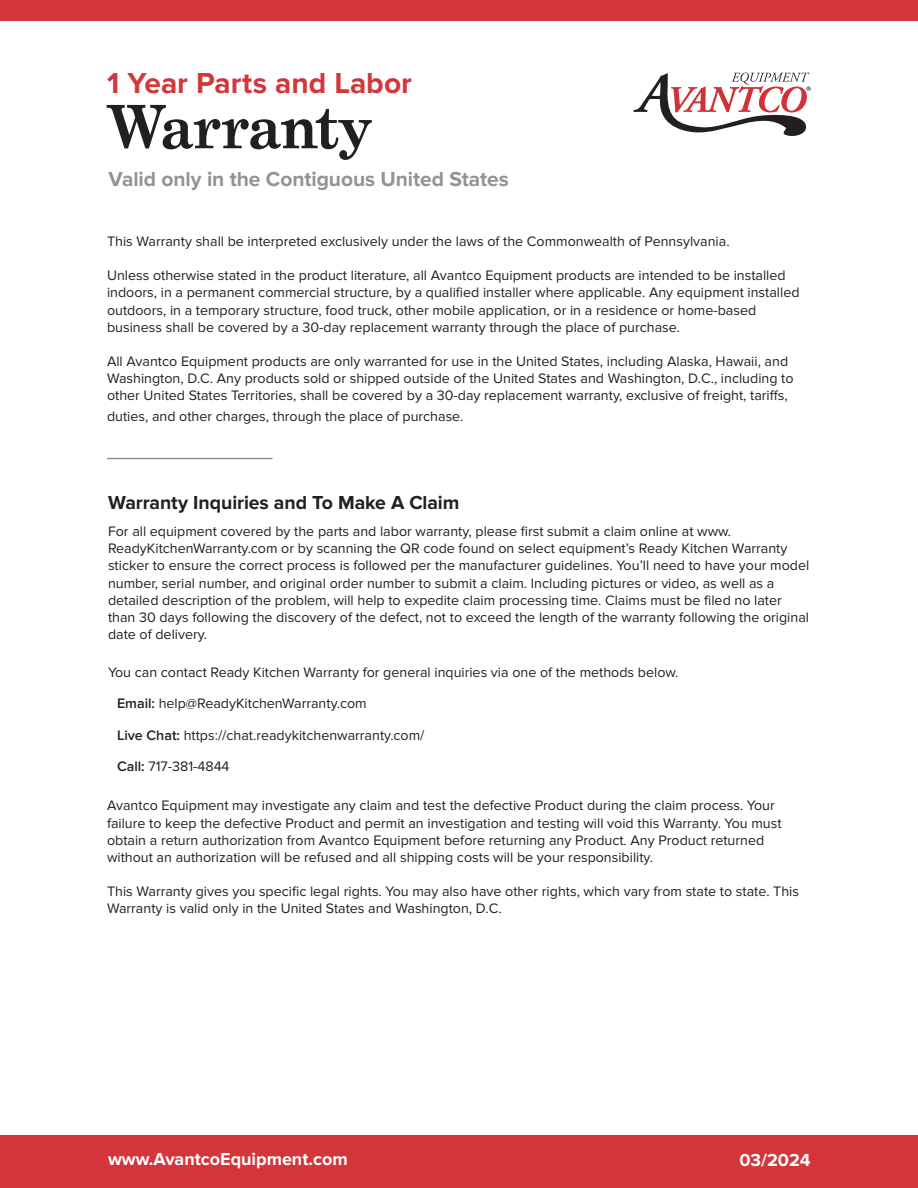
<style>
.page{position:relative;width:918px;height:1188px;background:#fff}
.page>*{position:absolute;margin:0;border:0;box-sizing:border-box;transform-origin:0 0}
.t1{font:700 60px "Grad";letter-spacing:.005em;color:#231f20}
.t2{font:700 30px "Proxima Nova";color:#d2373c}
.t3{font:700 21px "Proxima Nova";letter-spacing:-.005em;color:#949393}
.t4{font:700 19.5px "Proxima Nova";letter-spacing:-.005em;color:#231f20}
.t5{font:700 18px "Proxima Nova";color:#fff}
.t6{font:14.25px/17.1px "Proxima Nova";color:#231f20}
.s1{font-weight:600}
</style>
<div class="page">
<div style="left:0;top:0;width:918px;height:21px;background:#d3353a"></div>
<svg style="left:633px;top:72px;width:178px;height:64px"></svg>
<div style="left:0;top:1135px;width:918px;height:53px;background:#d3353a"></div>
<hr style="left:107px;top:458px;width:166px;height:1px;background:#939393">
<h2 class="t2" style="left:107px;top:66px;width:306px">1 Year Parts and Labor</h2>
<h1 class="t1" style="left:109px;top:89px;width:263px">Warranty</h1>
<h3 class="t3" style="left:109px;top:167px;width:402px">Valid only in the Contiguous United States</h3>
<p class="t6" style="left:107px;top:233px;width:624px">This Warranty shall be interpreted exclusively under the laws of the Commonwealth of Pennsylvania.</p>
<p class="t6" style="left:107px;top:267px;width:694px">Unless otherwise stated in the product literature, all Avantco Equipment products are intended to be installed indoors, in a permanent commercial structure, by a qualified installer where applicable. Any equipment installed outdoors, in a temporary structure, food truck, other mobile application, or in a residence or home-based business shall be covered by a 30-day replacement warranty through the place of purchase.</p>
<p class="t6" style="left:107px;top:353px;width:688px">All Avantco Equipment products are only warranted for use in the United States, including Alaska, Hawaii, and<br>Washington, D.C. Any products sold or shipped outside of the United States and Washington, D.C., including to other United States Territories, shall be covered by a 30-day replacement warranty, exclusive of freight, tariffs,</p>
<p class="t6" style="left:107px;top:408px;width:358px">duties, and other charges, through the place of purchase.</p>
<p class="t4" style="left:108px;top:491px;width:353px">Warranty Inquiries and To Make A Claim</p>
<p class="t6" style="left:108px;top:523px;width:703px">For all equipment covered by the parts and labor warranty, please first submit a claim online at www.<br>ReadyKitchenWarranty.com or by scanning the QR code found on select equipment’s Ready Kitchen Warranty sticker to ensure the correct process is followed per the manufacturer guidelines. You’ll need to have your model number, serial number, and original order number to submit a claim. Including pictures or video, as well as a detailed description of the problem, will help to expedite claim processing time. Claims must be filed no later than 30 days following the discovery of the defect, not to exceed the length of the warranty following the original date of delivery.</p>
<p class="t6" style="left:108px;top:664px;width:572px">You can contact Ready Kitchen Warranty for general inquiries via one of the methods below.</p>
<p class="t6" style="left:117px;top:695px;width:251px"><span class="s1">Email:</span> help@ReadyKitchenWarranty.com</p>
<p class="t6" style="left:117px;top:727px;width:309px"><span class="s1">Live Chat:</span> https://chat.readykitchenwarranty.com/</p>
<p class="t6" style="left:117px;top:758px;width:114px"><span class="s1">Call:</span> 717-381-4844</p>
<p class="t6" style="left:107px;top:797px;width:676px">Avantco Equipment may investigate any claim and test the defective Product during the claim process. Your failure to keep the defective Product and permit an investigation and testing will void this Warranty. You must obtain a return authorization from Avantco Equipment before returning any Product. Any Product returned without an authorization will be refused and all shipping costs will be your responsibility.</p>
<p class="t6" style="left:107px;top:883px;width:694px">This Warranty gives you specific legal rights. You may also have other rights, which vary from state to state. This<br>Warranty is valid only in the United States and Washington, D.C.</p>
<p class="t5" style="left:108px;top:1148px;width:241px">www.AvantcoEquipment.com</p>
<p class="t5" style="left:740px;top:1150px;width:73px">03/2024</p>
</div>
